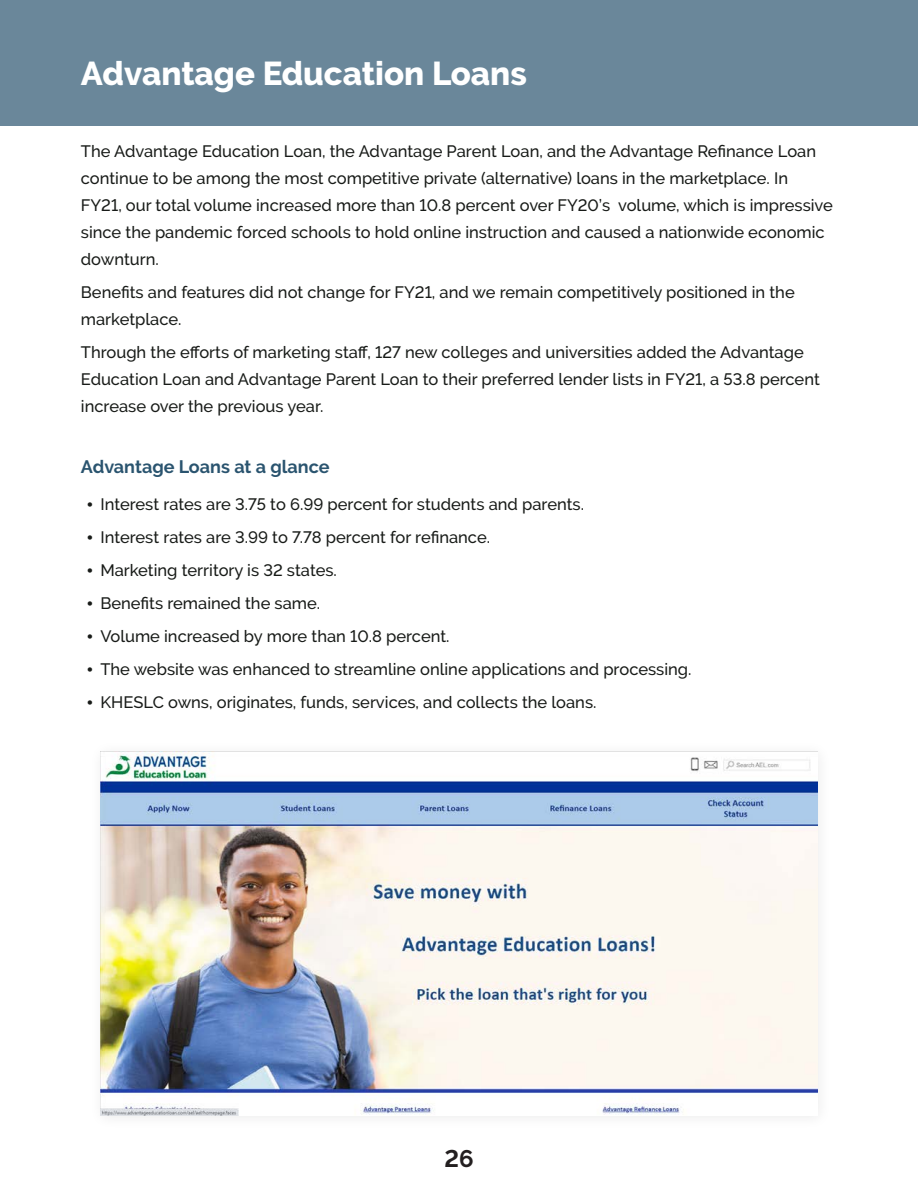
<style>
.page{position:relative;width:918px;height:1188px;background:#fff}
.page>*{position:absolute;margin:0;border:0;box-sizing:border-box;transform-origin:0 0}
.Section_Header{font:800 33px "Raleway";color:#fff}
.t1{font:700 24px "Raleway";color:#231f20}
.Paragraph_Style_1{font:700 18px "Raleway";color:#2a546f}
.t2{font:500 16.5px/27px "Raleway";color:#181b18}
.s1{font-family:"Poppins"}
</style>
<div class="page">
<div style="left:0;top:0;width:918px;height:126px;background:#6a879a"></div>
<div style="left:90px;top:740px;width:742px;height:390px;background:#231f20;opacity:.09"></div>
<img style="left:101px;top:751px;width:716px;height:365px">
<p class="Section_Header" style="left:81px;top:55px;width:448px">Advantage Education Loans</p>
<p class="t2" style="left:81px;top:138px;width:754px">The Advantage Education Loan, the Advantage Parent Loan, and the Advantage Refinance Loan continue to be among the most competitive private (alternative) loans in the marketplace. In FY21, our total volume increased more than 10.8 percent over FY20’s volume, which is impressive since the pandemic forced schools to hold online instruction and caused a nationwide economic downturn.</p>
<p class="t2" style="left:81px;top:279px;width:715px">Benefits and features did not change for FY21, and we remain competitively positioned in the marketplace.</p>
<p class="t2" style="left:81px;top:339px;width:740px">Through the efforts of marketing staff, 127 new colleges and universities added the Advantage<br>Education Loan and Advantage Parent Loan to their preferred lender lists in FY21, a 53.8 percent increase over the previous year.</p>
<p class="Paragraph_Style_1" style="left:81px;top:456px;width:250px">Advantage Loans at a glance</p>
<p class="t2" style="left:87px;top:491px;width:499px"><span class="s1">•</span> Interest rates are 3.75 to 6.99 percent for students and parents.</p>
<p class="t2" style="left:87px;top:524px;width:405px"><span class="s1">•</span> Interest rates are 3.99 to 7.78 percent for refinance.</p>
<p class="t2" style="left:87px;top:557px;width:252px"><span class="s1">•</span> Marketing territory is 32 states.</p>
<p class="t2" style="left:87px;top:590px;width:235px"><span class="s1">•</span> Benefits remained the same.</p>
<p class="t2" style="left:87px;top:623px;width:364px"><span class="s1">•</span> Volume increased by more than 10.8 percent.</p>
<p class="t2" style="left:87px;top:656px;width:606px"><span class="s1">•</span> The website was enhanced to streamline online applications and processing.</p>
<p class="t2" style="left:87px;top:689px;width:511px"><span class="s1">•</span> KHESLC owns, originates, funds, services, and collects the loans.</p>
<h2 class="t1" style="left:444px;top:1145px;width:31px">26</h2>
</div>
